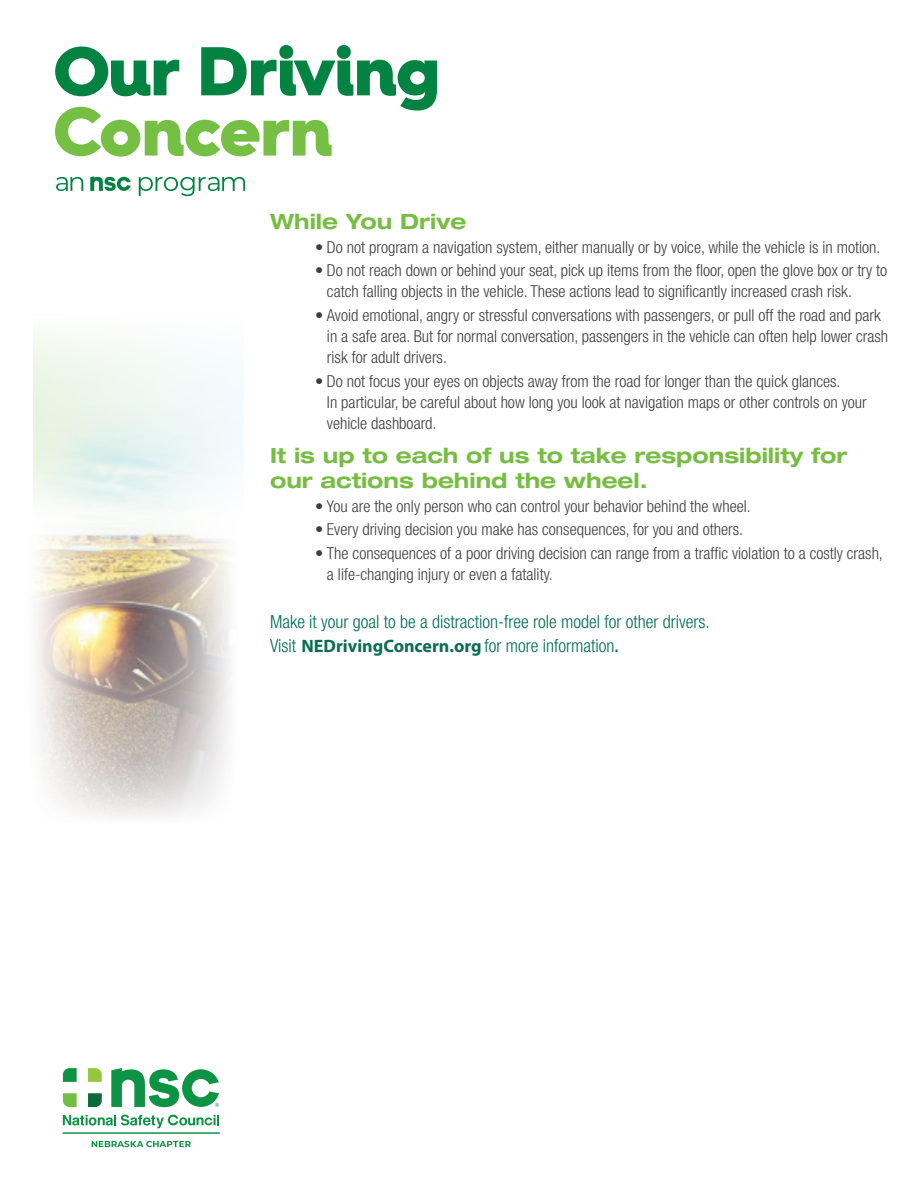
<style>
.page{position:relative;width:918px;height:1188px;background:#fff}
.page>*{position:absolute;margin:0;border:0;box-sizing:border-box;transform-origin:0 0}
.t1{font:700 expanded 21px/25.2px "Helvetica Neue LT Std";color:#77bd42}
.t2{font:300 condensed 18px/24px "Helvetica Neue LT Std";color:#006c55}
.t3{font:700 18px "Myriad Pro";color:#0d6c54}
.t4{font:300 condensed 16.5px/21px "Helvetica Neue LT Std";color:#3e3e3f}
.s1{font-weight:700}
.s2{font-weight:500}
</style>
<div class="page">
<img style="left:34px;top:508px;width:197px;height:310px">
<svg style="left:33px;top:176px;width:213px;height:332px"></svg>
<svg style="left:63px;top:1115px;width:156px;height:13px"></svg>
<svg style="left:111px;top:1068px;width:108px;height:39px"></svg>
<svg style="left:63px;top:1068px;width:14px;height:14px"></svg>
<svg style="left:63px;top:1093px;width:14px;height:14px"></svg>
<svg style="left:88px;top:1068px;width:14px;height:14px"></svg>
<svg style="left:88px;top:1093px;width:14px;height:14px"></svg>
<hr style="left:63px;top:1133px;width:157px;height:1px;background:#0d9344">
<svg style="left:92px;top:1141px;width:99px;height:6px"></svg>
<svg style="left:55px;top:45px;width:382px;height:112px"></svg>
<svg style="left:90px;top:176px;width:41px;height:15px"></svg>
<svg style="left:56px;top:177px;width:27px;height:14px"></svg>
<svg style="left:139px;top:177px;width:106px;height:19px"></svg>
<p class="t1" style="left:270px;top:208px;width:198px">While You Drive</p>
<p class="t4" style="left:315px;top:236px;width:567px">• Do not program a navigation system, either manually or by voice, while the vehicle is in motion.</p>
<p class="t4" style="left:327px;top:260px;width:562px;text-indent:-12px">• Do not reach down or behind your seat, pick up items from the floor, open the glove box or try to catch falling objects in the vehicle. These actions lead to significantly increased crash risk.</p>
<p class="t4" style="left:327px;top:304px;width:563px;text-indent:-12px">• Avoid emotional, angry or stressful conversations with passengers, or pull off the road and park in a safe area. But for normal conversation, passengers in the vehicle can often help lower crash risk for adult drivers.</p>
<p class="t4" style="left:327px;top:370px;width:541px;text-indent:-12px">• Do not focus your eyes on objects away from the road for longer than the quick glances.<br>In particular, be careful about how long you look at navigation maps or other controls on your vehicle dashboard.</p>
<p class="t1" style="left:270px;top:442px;width:579px">It is up to each of us to take responsibility for our actions behind the wheel.</p>
<p class="t4" style="left:315px;top:495px;width:437px">• You are the only person who can control your behavior behind the wheel.</p>
<p class="t4" style="left:315px;top:519px;width:430px">• Every driving decision you make has consequences, for you and others.</p>
<p class="t4" style="left:327px;top:543px;width:557px;text-indent:-12px">• The consequences of a poor driving decision can range from a traffic violation to a costly crash, a life-changing injury or even a fatality.</p>
<p class="t2" style="left:270px;top:610px;width:441px">Make it your goal to be a distraction-free role model for other drivers.<br>Visit <span class="s1">distracteddrivi g.nsc.o</span> for more information<span class="s2">.</span></p>
<p class="t3" style="left:301px;top:634px;width:182px">NEDrivingConcern.org</p>
</div>
